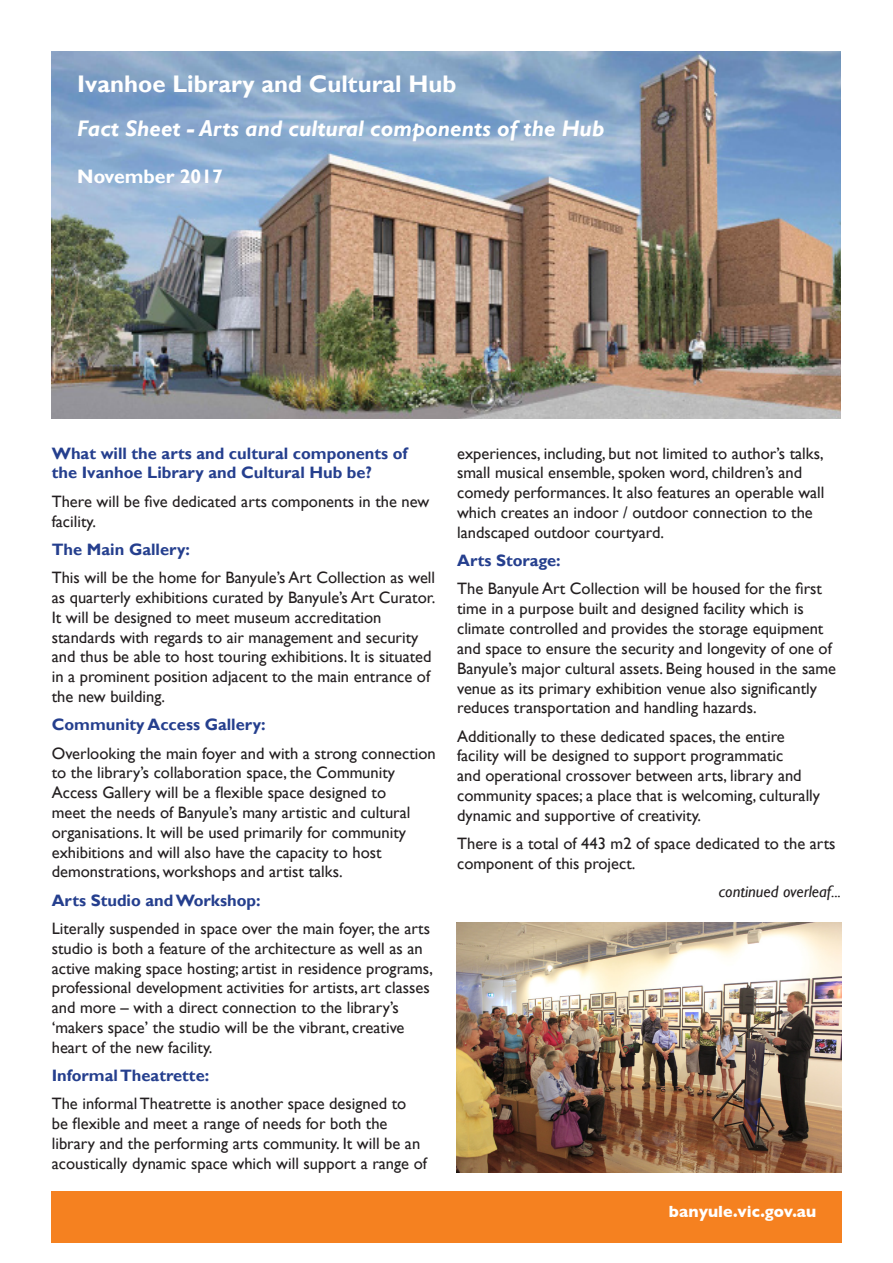
<style>
.page{position:relative;width:893px;height:1263px;background:#fff}
.page>*{position:absolute;margin:0;border:0;box-sizing:border-box;transform-origin:0 0}
.t1{font:700 24px "Gill Sans";color:#fff}
.t2{font:italic 700 22.5px "Gill Sans";color:#fff}
.t3{font:700 19.5px "Gill Sans";color:#fff}
.t4{font:16.5px/19.8px "Gill Sans";color:#231f20}
.t5{font:700 16.5px/19.8px "Gill Sans";color:#253f8e}
.t6{font:italic 16.5px "Gill Sans";color:#231f20}
.t7{font:700 16.5px "Gill Sans";color:#fff}
</style>
<div class="page">
<img style="left:51px;top:51px;width:789px;height:368px">
<div style="left:51px;top:1192px;width:791px;height:51px;background:#f58120"></div>
<img style="left:457px;top:923px;width:385px;height:249px">
<p class="t1" style="left:77px;top:69px;width:381px">Ivanhoe Library and Cultural Hub</p>
<p class="t2" style="left:77px;top:115px;width:528px">Fact Sheet - Arts and cultural components of the Hub</p>
<p class="t3" style="left:77px;top:164px;width:147px">November 2017</p>
<p class="t5" style="left:52px;top:444px;width:357px">What will the arts and cultural components of the Ivanhoe Library and Cultural Hub be?</p>
<p class="t4" style="left:52px;top:492px;width:379px">There will be five dedicated arts components in the new facility.</p>
<p class="t5" style="left:52px;top:540px;width:140px">The Main Gallery:</p>
<p class="t4" style="left:52px;top:568px;width:385px">This will be the home for Banyule’s Art Collection as well as quarterly exhibitions curated by Banyule’s Art Curator.<br>It will be designed to meet museum accreditation standards with regards to air management and security and thus be able to host touring exhibitions. It is situated in a prominent position adjacent to the main entrance of the new building.</p>
<p class="t5" style="left:52px;top:715px;width:215px">Community Access Gallery:</p>
<p class="t4" style="left:52px;top:743px;width:386px">Overlooking the main foyer and with a strong connection to the library’s collaboration space, the Community Access Gallery will be a flexible space designed to<br>meet the needs of Banyule’s many artistic and cultural organisations. It will be used primarily for community exhibitions and will also have the capacity to host demonstrations, workshops and artist talks.</p>
<p class="t5" style="left:52px;top:891px;width:210px">Arts Studio and Workshop:</p>
<p class="t4" style="left:52px;top:919px;width:383px">Literally suspended in space over the main foyer, the arts studio is both a feature of the architecture as well as an active making space hosting; artist in residence programs, professional development activities for artists, art classes and more – with a direct connection to the library’s ‘makers space’ the studio will be the vibrant, creative heart of the new facility.</p>
<p class="t5" style="left:52px;top:1066px;width:159px">Informal Theatrette:</p>
<p class="t4" style="left:52px;top:1094px;width:377px">The informal Theatrette is another space designed to<br>be flexible and meet a range of needs for both the library and the performing arts community. It will be an acoustically dynamic space which will support a range of</p>
<p class="t4" style="left:457px;top:443px;width:369px">experiences, including, but not limited to author’s talks, small musical ensemble, spoken word, children’s and comedy performances. It also features an operable wall which creates an indoor / outdoor connection to the landscaped outdoor courtyard.</p>
<p class="t5" style="left:457px;top:551px;width:105px">Arts Storage:</p>
<p class="t4" style="left:457px;top:579px;width:380px">The Banyule Art Collection will be housed for the first time in a purpose built and designed facility which is climate controlled and provides the storage equipment and space to ensure the security and longevity of one of Banyule’s major cultural assets. Being housed in the same venue as its primary exhibition venue also significantly reduces transportation and handling hazards.</p>
<p class="t4" style="left:457px;top:726px;width:364px">Additionally to these dedicated spaces, the entire facility will be designed to support programmatic<br>and operational crossover between arts, library and community spaces; a place that is welcoming, culturally dynamic and supportive of creativity.</p>
<p class="t4" style="left:457px;top:834px;width:380px">There is a total of 443 m2 of space dedicated to the arts component of this project.</p>
<p class="t6" style="left:719px;top:882px;width:124px">continued overleaf...</p>
<p class="t7" style="left:669px;top:1201px;width:149px">banyule.vic.gov.au</p>
</div>
